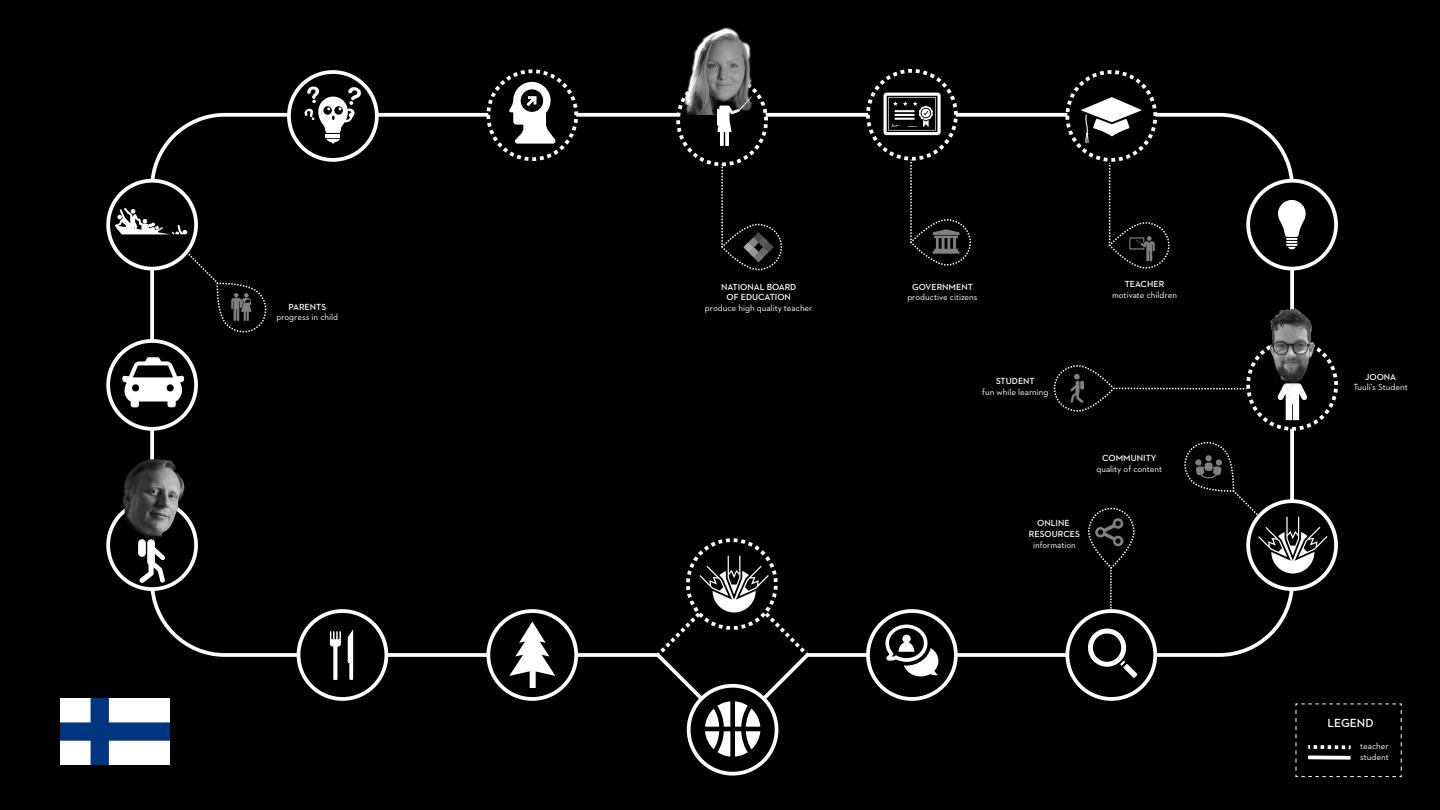
<style>
.page{position:relative;width:1440px;height:810px;background:#000}
.page>*{position:absolute;margin:0;border:0;box-sizing:border-box;transform-origin:0 0}
.t1{font:600 12px "Neutraface 2 Text";color:#fff}
.t2{font:9px/10.8px "Neutraface 2 Text";color:#fff}
.t3{font:600 9px/10.8px "Neutraface 2 Text";color:#fff;text-align:center}
</style>
<div class="page">
<div style="left:676px;top:75px;width:92px;height:91px;border:4px dashed #fff;border-radius:50%"></div>
<div style="left:866px;top:69px;width:92px;height:92px;border:4px dashed #fff;border-radius:50%"></div>
<div style="left:1066px;top:70px;width:91px;height:92px;border:4px dashed #fff;border-radius:50%"></div>
<div style="left:1246px;top:179px;width:92px;height:91px;border:4px solid #fff;border-radius:50%"></div>
<svg style="left:1248px;top:501px;width:88px;height:88px"></svg>
<div style="left:1246px;top:499px;width:92px;height:92px;border:4px solid #fff;border-radius:50%"></div>
<svg style="left:108px;top:341px;width:88px;height:88px"></svg>
<div style="left:106px;top:339px;width:92px;height:92px;border:4px solid #fff;border-radius:50%"></div>
<div style="left:106px;top:179px;width:92px;height:91px;border:4px solid #fff;border-radius:50%"></div>
<div style="left:287px;top:70px;width:92px;height:92px;border:4px solid #fff;border-radius:50%"></div>
<div style="left:486px;top:69px;width:92px;height:92px;border:4px dashed #fff;border-radius:50%"></div>
<div style="left:1066px;top:609px;width:91px;height:92px;border:4px solid #fff;border-radius:50%"></div>
<div style="left:866px;top:609px;width:92px;height:92px;border:4px solid #fff;border-radius:50%"></div>
<svg style="left:488px;top:611px;width:88px;height:88px"></svg>
<div style="left:486px;top:609px;width:92px;height:92px;border:4px solid #fff;border-radius:50%"></div>
<svg style="left:299px;top:611px;width:87px;height:88px"></svg>
<div style="left:297px;top:609px;width:91px;height:92px;border:4px solid #fff;border-radius:50%"></div>
<svg style="left:1081px;top:97px;width:61px;height:46px"></svg>
<svg style="left:884px;top:93px;width:57px;height:42px"></svg>
<hr style="left:894px;top:110px;width:21px;height:2px;background:#fff">
<hr style="left:894px;top:114px;width:21px;height:2px;background:#fff">
<hr style="left:894px;top:118px;width:21px;height:2px;background:#fff">
<svg style="left:1088px;top:629px;width:49px;height:49px"></svg>
<svg style="left:885px;top:625px;width:53px;height:51px"></svg>
<svg style="left:689px;top:686px;width:88px;height:88px"></svg>
<svg style="left:653px;top:538px;width:160px;height:219px"></svg>
<svg style="left:509px;top:622px;width:46px;height:66px"></svg>
<svg style="left:306px;top:618px;width:73px;height:74px"></svg>
<svg style="left:122px;top:357px;width:62px;height:50px"></svg>
<svg style="left:115px;top:208px;width:72px;height:26px"></svg>
<hr style="left:326px;top:134px;width:14px;height:4px;background:#fff">
<svg style="left:326px;top:139px;width:14px;height:5px"></svg>
<svg style="left:304px;top:86px;width:57px;height:47px"></svg>
<svg style="left:509px;top:81px;width:47px;height:63px"></svg>
<svg style="left:909px;top:160px;width:62px;height:106px"></svg>
<svg style="left:721px;top:164px;width:62px;height:107px"></svg>
<svg style="left:1184px;top:441px;width:143px;height:133px"></svg>
<svg style="left:1088px;top:507px;width:47px;height:104px"></svg>
<svg style="left:185px;top:251px;width:82px;height:82px"></svg>
<svg style="left:1053px;top:365px;width:184px;height:47px"></svg>
<img style="left:1237px;top:262px;width:101px;height:190px">
<img style="left:678px;top:27px;width:89px;height:87px">
<svg style="left:717px;top:96px;width:35px;height:50px"></svg>
<img style="left:106px;top:447px;width:92px;height:171px">
<img style="left:61px;top:698px;width:108px;height:66px">
<svg style="left:1295px;top:703px;width:107px;height:74px"></svg>
<svg style="left:1108px;top:163px;width:62px;height:106px"></svg>
<svg style="left:1278px;top:200px;width:28px;height:49px"></svg>
<p class="t3" style="left:721px;top:281px;width:77px">NATIONAL BOARD<br>OF EDUCATION</p>
<p class="t3" style="left:288px;top:301px;width:39px">PARENTS</p>
<p class="t2" style="left:705px;top:303px;width:109px">produce high quality teacher</p>
<p class="t2" style="left:276px;top:312px;width:63px">progress in child</p>
<p class="t3" style="left:912px;top:281px;width:62px">GOVERNMENT</p>
<p class="t2" style="left:907px;top:292px;width:72px">productive citizens</p>
<p class="t3" style="left:1125px;top:278px;width:41px">TEACHER</p>
<p class="t2" style="left:1112px;top:289px;width:66px">motivate children</p>
<p class="t3" style="left:996px;top:376px;width:40px">STUDENT</p>
<p class="t2" style="left:982px;top:387px;width:68px">fun while learning</p>
<p class="t3" style="left:1102px;top:453px;width:56px">COMMUNITY</p>
<p class="t2" style="left:1096px;top:464px;width:67px">quality of content</p>
<p class="t3" style="left:1029px;top:518px;width:53px">ONLINE<br>RESOURCES</p>
<p class="t2" style="left:1033px;top:539px;width:44px">information</p>
<p class="t3" style="left:1365px;top:371px;width:33px">JOONA</p>
<p class="t2" style="left:1354px;top:382px;width:56px">Tuuli’s Student</p>
<h1 class="t1" style="left:1328px;top:715px;width:47px">LEGEND</h1>
<p class="t2" style="left:1360px;top:741px;width:30px">teacher student</p>
</div>
